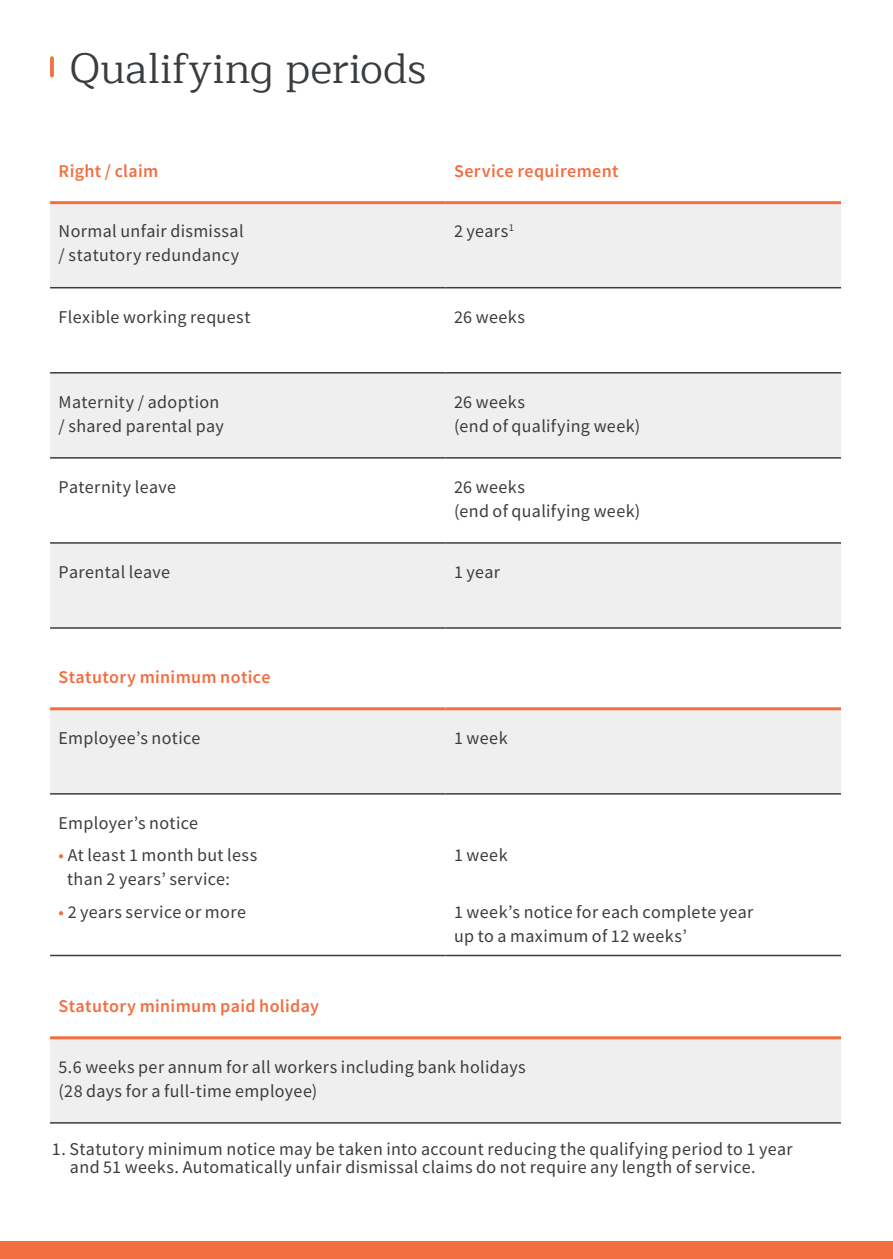
<style>
.page{position:relative;width:893px;height:1259px;background:#fff}
.page>*{position:absolute;margin:0;border:0;box-sizing:border-box;transform-origin:0 0}
.t1{font:42px "Maitree";color:#3a3d40}
.t2{font:18px/24px "Source Sans Pro";letter-spacing:.02em;color:#3a3d40}
.t3{font:600 18px "Source Sans Pro";letter-spacing:.02em;color:#f36e41}
.s1{color:#f36e41}
</style>
<div class="page">
<div style="left:0;top:1242px;width:893px;height:17px;background:#f36e41"></div>
<svg style="left:50px;top:204px;width:791px;height:423px;fill:#eeefee"></svg>
<hr style="left:50px;top:201px;width:396px;height:3px;background:#f36e41">
<hr style="left:446px;top:201px;width:395px;height:3px;background:#f36e41">
<hr style="left:50px;top:542px;width:396px;height:2px;background:#3a3d40">
<hr style="left:446px;top:542px;width:395px;height:2px;background:#3a3d40">
<hr style="left:50px;top:457px;width:396px;height:1px;background:#3a3d40">
<hr style="left:446px;top:457px;width:395px;height:1px;background:#3a3d40">
<hr style="left:50px;top:372px;width:396px;height:1px;background:#3a3d40">
<hr style="left:446px;top:372px;width:395px;height:1px;background:#3a3d40">
<hr style="left:50px;top:287px;width:396px;height:1px;background:#3a3d40">
<hr style="left:446px;top:287px;width:395px;height:1px;background:#3a3d40">
<hr style="left:50px;top:627px;width:396px;height:2px;background:#3a3d40">
<hr style="left:446px;top:627px;width:395px;height:2px;background:#3a3d40">
<div style="left:50px;top:1037px;width:791px;height:86px;background:#eeefee"></div>
<hr style="left:50px;top:1036px;width:791px;height:3px;background:#f36e41">
<hr style="left:50px;top:1122px;width:791px;height:1px;background:#3a3d40">
<div style="left:50px;top:710px;width:791px;height:83px;background:#eeefee"></div>
<hr style="left:50px;top:707px;width:396px;height:3px;background:#f36e41">
<hr style="left:446px;top:707px;width:395px;height:3px;background:#f36e41">
<hr style="left:50px;top:793px;width:396px;height:1px;background:#3a3d40">
<hr style="left:446px;top:793px;width:395px;height:1px;background:#3a3d40">
<hr style="left:50px;top:954px;width:396px;height:2px;background:#3a3d40">
<hr style="left:446px;top:954px;width:395px;height:2px;background:#3a3d40">
<svg style="left:50px;top:58px;width:4px;height:18px"></svg>
<p class="t1" style="left:70px;top:36px;width:359px">Qualifying periods</p>
<p class="t3" style="left:59px;top:159px;width:101px">Right / claim</p>
<p class="t3" style="left:454px;top:159px;width:166px">Service requirement</p>
<p class="t2" style="left:59px;top:219px;width:186px">Normal unfair dismissal / statutory redundancy</p>
<p class="t2" style="left:454px;top:219px;width:61px">2 years<sup>1</sup></p>
<p class="t2" style="left:59px;top:304px;width:193px">Flexible working request</p>
<p class="t2" style="left:454px;top:304px;width:72px">26 weeks</p>
<p class="t2" style="left:59px;top:389px;width:167px">Maternity / adoption / shared parental pay</p>
<p class="t2" style="left:454px;top:389px;width:188px">26 weeks<br>(end of qualifying week)</p>
<p class="t2" style="left:59px;top:474px;width:119px">Paternity leave</p>
<p class="t2" style="left:454px;top:474px;width:188px">26 weeks<br>(end of qualifying week)</p>
<p class="t2" style="left:59px;top:559px;width:113px">Parental leave</p>
<p class="t2" style="left:454px;top:559px;width:48px">1 year</p>
<p class="t3" style="left:59px;top:665px;width:213px">Statutory minimum notice</p>
<p class="t2" style="left:59px;top:725px;width:143px">Employee’s notice</p>
<p class="t2" style="left:454px;top:725px;width:55px">1 week</p>
<p class="t2" style="left:59px;top:810px;width:141px">Employer’s notice</p>
<p class="t2" style="left:59px;top:843px;width:200px"><span class="s1">•</span> At least 1 month but less</p>
<p class="t2" style="left:67px;top:867px;width:164px">than 2 years’ service:</p>
<p class="t2" style="left:59px;top:899px;width:189px"><span class="s1">•</span> 2 years service or more</p>
<p class="t3" style="left:59px;top:994px;width:262px">Statutory minimum paid holiday</p>
<p class="t2" style="left:454px;top:843px;width:55px">1 week</p>
<p class="t2" style="left:454px;top:899px;width:301px">1 week’s notice for each complete year up to a maximum of 12 weeks’</p>
<p class="t2" style="left:59px;top:1054px;width:469px">5.6 weeks per annum for all workers including bank holidays (28 days for a full-time employee)</p>
<p class="t2" style="left:70px;top:1140px;width:724px;line-height:18px;text-indent:-18px">1. Statutory minimum notice may be taken into account reducing the qualifying period to 1 year and 51 weeks. Automatically unfair dismissal claims do not require any length of service.</p>
</div>
